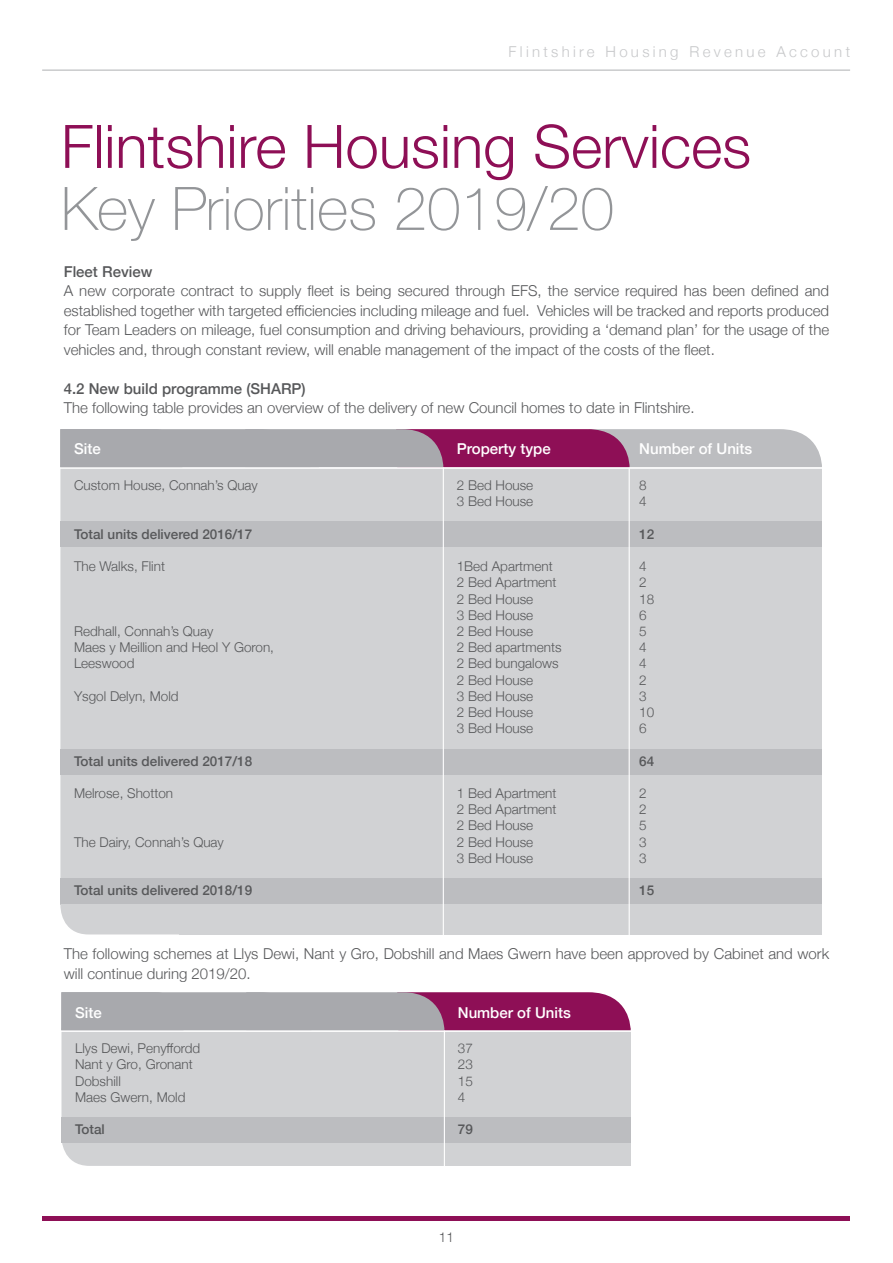
<style>
.page{position:relative;width:893px;height:1263px;background:#fff}
.page>*{position:absolute;margin:0;border:0;box-sizing:border-box;transform-origin:0 0}
.t1{font:300 60px "Helvetica Neue";color:#8e0f56}
.t2{font:100 60px "Helvetica Neue";color:#939598}
.t3{font:300 15px/19.5px "Helvetica Neue";color:#57585a;text-align:justify}
.t4{font:500 15px "Helvetica Neue";color:#fff}
.t5{font:500 15px "Helvetica Neue";color:#57585a}
.t6{font:300 15px "Helvetica Neue";letter-spacing:.22em;color:#c7c8ca}
.t7{font:300 13.5px "Helvetica Neue";color:#57585a}
.t8{font:500 13.5px "Helvetica Neue";color:#57585a}
</style>
<div class="page">
<hr style="left:42px;top:69px;width:808px;height:2px;background:#c7c8ca">
<hr style="left:42px;top:1216px;width:808px;height:4px;background:#8e0f56">
<div style="left:180px;top:468px;width:642px;height:466px;background:#d1d2d4"></div>
<svg style="left:60px;top:469px;width:259px;height:465px"></svg>
<svg style="left:60px;top:429px;width:762px;height:38px;background:#a7899d"></svg>
<hr style="left:0;top:467px;width:829px;height:2px;background:#fff">
<div style="left:61px;top:521px;width:761px;height:26px;background:#bcbdc0"></div>
<div style="left:61px;top:749px;width:761px;height:25px;background:#bcbdc0"></div>
<div style="left:61px;top:878px;width:761px;height:26px;background:#bcbdc0"></div>
<hr style="left:443px;top:467px;width:1px;height:469px;background:#fff">
<hr style="left:629px;top:468px;width:1px;height:470px;background:#fff">
<svg style="left:61px;top:992px;width:570px;height:174px;background:#c4bac3"></svg>
<hr style="left:1px;top:1030px;width:829px;height:2px;background:#fff">
<div style="left:62px;top:1117px;width:569px;height:26px;background:#bcbdc0"></div>
<hr style="left:444px;top:1030px;width:1px;height:144px;background:#fff">
<p class="t6" style="left:509px;top:40px;width:343px">Flintshire Housing Revenue Account</p>
<p class="t1" style="left:61px;top:98px;width:692px">Flintshire Housing Services</p>
<p class="t2" style="left:61px;top:163px;width:554px">Key Priorities 2019/20</p>
<p class="t5" style="left:64px;top:259px;width:90px">Fleet Review</p>
<p class="t3" style="left:64px;top:280px;width:767px">A new corporate contract to supply fleet is being secured through EFS, the service required has been defined and established together with targeted efficiencies including mileage and fuel. Vehicles will be tracked and reports produced for Team Leaders on mileage, fuel consumption and driving behaviours, providing a ‘demand plan’ for the usage of the vehicles and, through constant review, will enable management of the impact of the costs of the fleet.</p>
<p class="t5" style="left:64px;top:376px;width:244px">4.2 New build programme (SHARP)</p>
<p class="t3" style="left:64px;top:397px;width:632px">The following table provides an overview of the delivery of new Council homes to date in Flintshire.</p>
<p class="t4" style="left:74px;top:437px;width:28px">Site</p>
<p class="t7" style="left:74px;top:474px;width:185px">Custom House, Connah’s Quay</p>
<p class="t8" style="left:74px;top:523px;width:180px">Total units delivered 2016/17</p>
<p class="t7" style="left:74px;top:555px;width:93px">The Walks, Flint</p>
<p class="t7" style="left:74px;top:620px;width:141px">Redhall, Connah’s Quay</p>
<p class="t7" style="left:74px;top:636px;width:201px">Maes y Meillion and Heol Y Goron,</p>
<p class="t7" style="left:74px;top:653px;width:62px">Leeswood</p>
<p class="t7" style="left:74px;top:685px;width:106px">Ysgol Delyn, Mold</p>
<p class="t8" style="left:74px;top:750px;width:180px">Total units delivered 2017/18</p>
<p class="t7" style="left:74px;top:782px;width:101px">Melrose, Shotton</p>
<p class="t7" style="left:74px;top:831px;width:151px">The Dairy, Connah’s Quay</p>
<p class="t8" style="left:74px;top:879px;width:180px">Total units delivered 2018/19</p>
<p class="t4" style="left:457px;top:437px;width:95px">Property type</p>
<p class="t7" style="left:457px;top:474px;width:78px">2 Bed House</p>
<p class="t7" style="left:457px;top:491px;width:78px">3 Bed House</p>
<p class="t7" style="left:457px;top:555px;width:98px">1Bed Apartment</p>
<p class="t7" style="left:457px;top:572px;width:101px">2 Bed Apartment</p>
<p class="t7" style="left:457px;top:588px;width:78px">2 Bed House</p>
<p class="t7" style="left:457px;top:604px;width:78px">3 Bed House</p>
<p class="t7" style="left:457px;top:620px;width:78px">2 Bed House</p>
<p class="t7" style="left:457px;top:636px;width:106px">2 Bed apartments</p>
<p class="t7" style="left:457px;top:653px;width:104px">2 Bed bungalows</p>
<p class="t7" style="left:457px;top:669px;width:78px">2 Bed House</p>
<p class="t7" style="left:457px;top:685px;width:78px">3 Bed House</p>
<p class="t7" style="left:457px;top:701px;width:78px">2 Bed House</p>
<p class="t7" style="left:457px;top:717px;width:78px">3 Bed House</p>
<p class="t7" style="left:457px;top:782px;width:101px">1 Bed Apartment</p>
<p class="t7" style="left:457px;top:798px;width:101px">2 Bed Apartment</p>
<p class="t7" style="left:457px;top:815px;width:78px">2 Bed House</p>
<p class="t7" style="left:457px;top:831px;width:78px">2 Bed House</p>
<p class="t7" style="left:457px;top:847px;width:78px">3 Bed House</p>
<p class="t4" style="left:639px;top:437px;width:115px">Number of Units</p>
<p class="t7" style="left:639px;top:474px;width:9px">8</p>
<p class="t7" style="left:639px;top:491px;width:9px">4</p>
<p class="t8" style="left:639px;top:523px;width:17px">12</p>
<p class="t7" style="left:639px;top:555px;width:9px">4</p>
<p class="t7" style="left:639px;top:572px;width:9px">2</p>
<p class="t7" style="left:639px;top:588px;width:17px">18</p>
<p class="t7" style="left:639px;top:604px;width:9px">6</p>
<p class="t7" style="left:639px;top:620px;width:9px">5</p>
<p class="t7" style="left:639px;top:636px;width:9px">4</p>
<p class="t7" style="left:639px;top:653px;width:9px">4</p>
<p class="t7" style="left:639px;top:669px;width:9px">2</p>
<p class="t7" style="left:639px;top:685px;width:9px">3</p>
<p class="t7" style="left:639px;top:701px;width:17px">10</p>
<p class="t7" style="left:639px;top:717px;width:9px">6</p>
<p class="t8" style="left:639px;top:750px;width:17px">64</p>
<p class="t7" style="left:639px;top:782px;width:9px">2</p>
<p class="t7" style="left:639px;top:798px;width:9px">2</p>
<p class="t7" style="left:639px;top:815px;width:9px">5</p>
<p class="t7" style="left:639px;top:831px;width:9px">3</p>
<p class="t7" style="left:639px;top:847px;width:9px">3</p>
<p class="t8" style="left:639px;top:879px;width:17px">15</p>
<p class="t3" style="left:64px;top:943px;width:767px">The following schemes at Llys Dewi, Nant y Gro, Dobshill and Maes Gwern have been approved by Cabinet and work will continue during 2019/20.</p>
<p class="t4" style="left:75px;top:1000px;width:28px">Site</p>
<p class="t7" style="left:75px;top:1037px;width:127px">Llys Dewi, Penyffordd</p>
<p class="t7" style="left:75px;top:1054px;width:119px">Nant y Gro, Gronant</p>
<p class="t7" style="left:75px;top:1070px;width:47px">Dobshill</p>
<p class="t7" style="left:75px;top:1086px;width:112px">Maes Gwern, Mold</p>
<p class="t8" style="left:75px;top:1118px;width:31px">Total</p>
<p class="t4" style="left:458px;top:1000px;width:115px">Number of Units</p>
<p class="t7" style="left:458px;top:1037px;width:17px">37</p>
<p class="t7" style="left:458px;top:1054px;width:17px">23</p>
<p class="t7" style="left:458px;top:1070px;width:17px">15</p>
<p class="t7" style="left:458px;top:1086px;width:9px">4</p>
<p class="t8" style="left:458px;top:1118px;width:17px">79</p>
<p class="t7" style="left:439px;top:1226px;width:17px">11</p>
</div>
